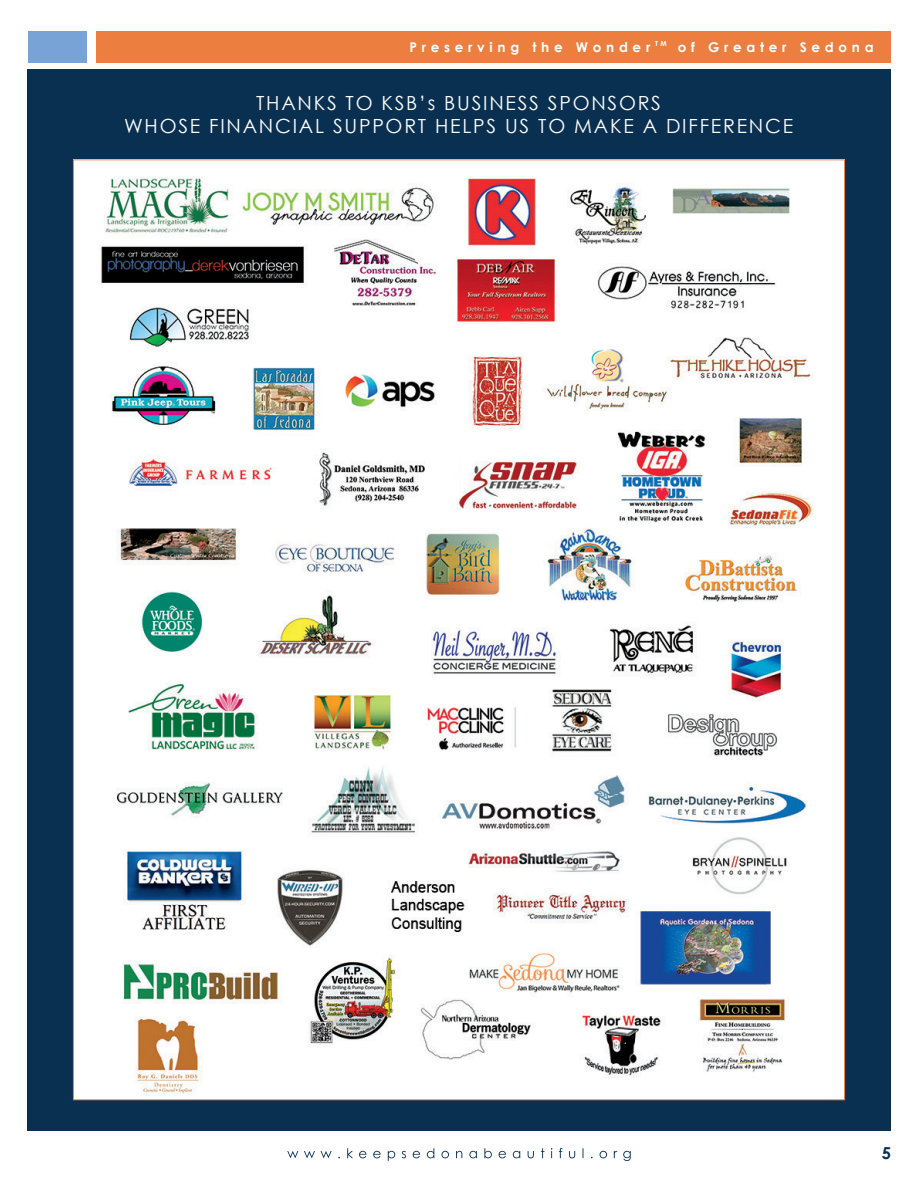
<style>
.page{position:relative;width:918px;height:1188px;background:#fff}
.page>*{position:absolute;margin:0;border:0;box-sizing:border-box;transform-origin:0 0}
.t1{font:19.5px/23.4px "Century Gothic";letter-spacing:.09em;color:#fff;text-align:center}
.t2{font:700 16.5px "Century Gothic";color:#093051}
.t3{font:700 13.5px "Century Gothic";letter-spacing:.35em;color:#fff}
</style>
<div class="page">
<div style="left:27px;top:69px;width:864px;height:1062px;background:#093051"></div>
<svg style="left:287px;top:1148px;width:344px;height:13px"></svg>
<div style="left:96px;top:31px;width:794px;height:32px;background:#ec7f40"></div>
<div style="left:28px;top:31px;width:59px;height:32px;background:#77a3d6"></div>
<img style="left:75px;top:161px;width:768px;height:937px">
<p class="t3" style="left:410px;top:36px;width:466px">Preserving the Wonder <sup>TM</sup> of Greater Sedona</p>
<p class="t1" style="left:124px;top:91px;width:670px">THANKS TO KSB’s BUSINESS SPONSORS<br>WHOSE FINANCIAL SUPPORT HELPS US TO MAKE A DIFFERENCE</p>
<p class="t2" style="left:882px;top:1140px;width:11px">5</p>
</div>
